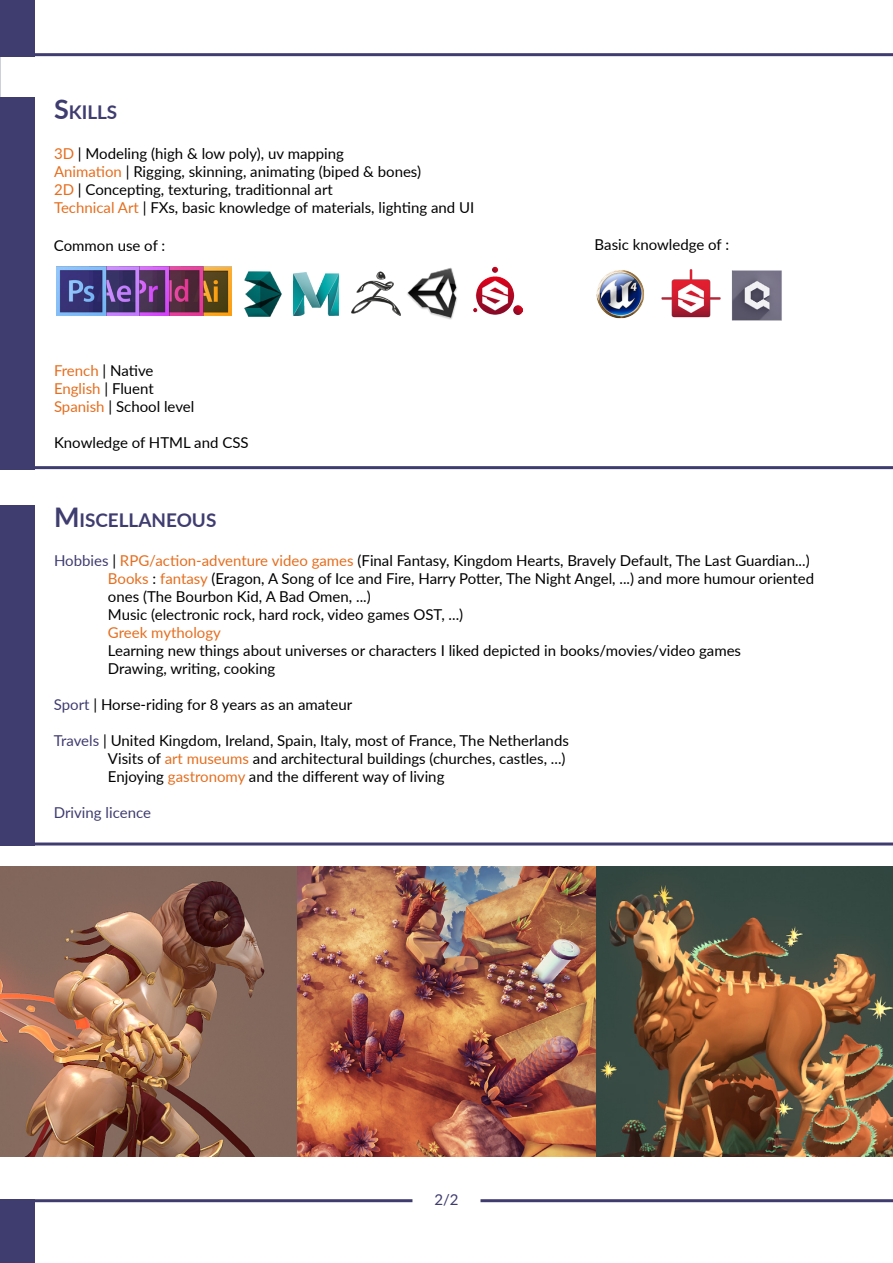
<style>
.page{position:relative;width:893px;height:1263px;background:#fff}
.page>*{position:absolute;margin:0;border:0;box-sizing:border-box;transform-origin:0 0}
.t1{font:700 18.9px "Lato";color:#3f3c70}
.t2{font:15px/18px "Lato";color:#000}
.t3{font:15px "Lato";color:#3f3c70}
.t4{font:15px "Lato";color:#e56e1f}
.s1{font-size:27px}
.s2{color:#e56e1f}
.s3{color:#3f3c70}
</style>
<div class="page">
<img style="left:731px;top:271px;width:51px;height:50px">
<img style="left:661px;top:269px;width:60px;height:49px">
<img style="left:596px;top:270px;width:48px;height:49px">
<img style="left:407px;top:268px;width:50px;height:52px">
<img style="left:473px;top:266px;width:50px;height:48px">
<img style="left:244px;top:271px;width:38px;height:46px">
<img style="left:351px;top:271px;width:50px;height:45px">
<img style="left:203px;top:267px;width:28px;height:49px">
<img style="left:169px;top:267px;width:34px;height:49px">
<img style="left:139px;top:267px;width:30px;height:49px">
<img style="left:106px;top:267px;width:33px;height:49px">
<img style="left:56px;top:267px;width:50px;height:49px">
<hr style="left:0;top:1199px;width:412px;height:3px;background:#3f3c70">
<hr style="left:480px;top:1199px;width:413px;height:3px;background:#3f3c70">
<div style="left:0;top:1199px;width:34px;height:64px;background:#3f3c70"></div>
<hr style="left:20px;top:466px;width:873px;height:3px;background:#3f3c70">
<hr style="left:20px;top:53px;width:873px;height:3px;background:#3f3c70">
<hr style="left:20px;top:842px;width:873px;height:3px;background:#3f3c70">
<div style="left:0;top:97px;width:34px;height:372px;background:#3f3c70"></div>
<div style="left:0;top:0;width:34px;height:56px;background:#3f3c70"></div>
<div style="left:0;top:505px;width:34px;height:340px;background:#3f3c70"></div>
<img style="left:0;top:866px;width:893px;height:290px">
<img style="left:294px;top:272px;width:46px;height:43px">
<p class="t1" style="left:54px;top:98px;width:65px"><span class="s1">S</span>KILLS</p>
<p class="t2" style="left:54px;top:144px;width:422px"><span class="s2">3D</span> | Modeling (high &amp; low poly), uv mapping<br><span class="s2">Animation</span> | Rigging, skinning, animating (biped &amp; bones)<br><span class="s2">2D</span> | Concepting, texturing, traditionnal art<br><span class="s2">Technical Art</span> | FXs, basic knowledge of materials, lighting and UI</p>
<p class="t2" style="left:54px;top:236px;width:113px">Common use of :</p>
<p class="t2" style="left:595px;top:235px;width:136px">Basic knowledge of :</p>
<p class="t2" style="left:54px;top:361px;width:142px"><span class="s2">French</span> | Native<br><span class="s2">English</span> | Fluent<br><span class="s2">Spanish</span> | School level</p>
<p class="t2" style="left:54px;top:433px;width:196px">Knowledge of HTML and CSS</p>
<p class="t1" style="left:54px;top:506px;width:164px"><span class="s1">M</span>ISCELLANEOUS</p>
<p class="t2" style="left:108px;top:551px;width:708px;text-indent:-54px"><span class="s3">Hobbies</span> | <span class="s2">RPG/action-adventure video games</span> (Final Fantasy, Kingdom Hearts, Bravely Default, The Last Guardian...)<br><span class="s2">Books</span> : <span class="s2">fantasy</span> (Eragon, A Song of Ice and Fire, Harry Potter, The Night Angel, ...) and more humour oriented ones (The Bourbon Kid, A Bad Omen, ...)<br>Music (electronic rock, hard rock, video games OST, ...)</p>
<p class="t4" style="left:108px;top:622px;width:114px">Greek mythology</p>
<p class="t2" style="left:108px;top:641px;width:635px">Learning new things about universes or characters I liked depicted in books/movies/video games<br>Drawing, writing, cooking</p>
<p class="t2" style="left:54px;top:695px;width:300px"><span class="s3">Sport</span> | Horse-riding for 8 years as an amateur</p>
<p class="t2" style="left:108px;top:731px;width:462px;text-indent:-54px"><span class="s3">Travels</span> | United Kingdom, Ireland, Spain, Italy, most of France, The Netherlands<br>Visits of <span class="s2">art museums</span> and architectural buildings (churches, castles, ...)<br>Enjoying <span class="s2">gastronomy</span> and the different way of living</p>
<p class="t3" style="left:54px;top:802px;width:99px">Driving licence</p>
<p class="t3" style="left:434px;top:1189px;width:26px">2/2</p>
</div>
